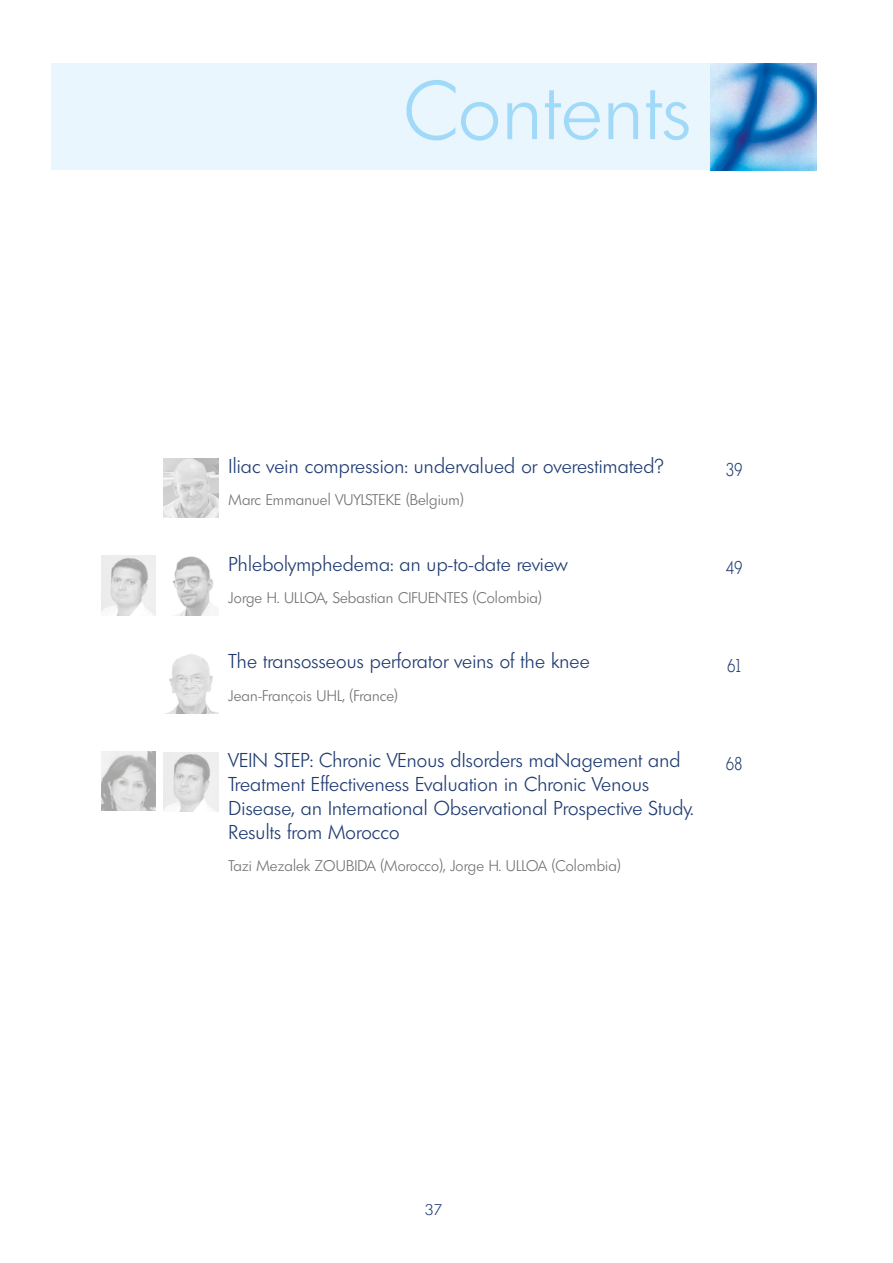
<style>
.page{position:relative;width:893px;height:1263px;background:#fff}
.page>*{position:absolute;margin:0;border:0;box-sizing:border-box;transform-origin:0 0}
.t1{font:300 80.4px "Limerick";letter-spacing:.01em;color:#a1daf8}
.t2{font:300 19.5px/24px "Limerick";letter-spacing:.01em;color:#1f3b71}
.t3{font:300 18px "Limerick";color:#1f3b71;scale:.8 1}
.t4{font:300 15px "Limerick";letter-spacing:.01em;color:#706f6f}
.t5{font:300 15px "Limerick";color:#1f3b71}
</style>
<div class="page">
<div style="left:51px;top:64px;width:712px;height:106px;background:#eaf6fe"></div>
<img style="left:710px;top:64px;width:106px;height:106px">
<img style="left:164px;top:458px;width:54px;height:60px">
<img style="left:172px;top:556px;width:45px;height:60px">
<img style="left:168px;top:654px;width:50px;height:59px">
<img style="left:164px;top:752px;width:54px;height:60px">
<img style="left:101px;top:556px;width:55px;height:59px">
<img style="left:101px;top:751px;width:55px;height:60px">
<h1 class="t1" style="left:404px;top:64px;width:289px">Contents</h1>
<p class="t2" style="left:229px;top:454px;width:436px">Iliac vein compression: undervalued or overestimated?</p>
<p class="t4" style="left:229px;top:491px;width:237px">Marc Emmanuel VUYLSTEKE (Belgium)</p>
<p class="t2" style="left:229px;top:552px;width:341px">Phlebolymphedema: an up-to-date review</p>
<p class="t4" style="left:229px;top:589px;width:315px">Jorge H. ULLOA, Sebastian CIFUENTES (Colombia)</p>
<p class="t2" style="left:229px;top:650px;width:363px">The transosseous perforator veins of the knee</p>
<p class="t4" style="left:229px;top:687px;width:171px">Jean-François UHL, (France)</p>
<p class="t2" style="left:229px;top:748px;width:466px">VEIN STEP: Chronic VEnous dIsorders maNagement and Treatment Effectiveness Evaluation in Chronic Venous Disease, an International Observational Prospective Study.<br>Results from Morocco</p>
<p class="t4" style="left:229px;top:857px;width:394px">Tazi Mezalek ZOUBIDA (Morocco), Jorge H. ULLOA (Colombia)</p>
<p class="t3" style="left:726px;top:459px;width:23px">39</p>
<p class="t3" style="left:726px;top:557px;width:23px">49</p>
<p class="t3" style="left:727px;top:655px;width:21px">61</p>
<p class="t3" style="left:726px;top:753px;width:23px">68</p>
<p class="t5" style="left:425px;top:1200px;width:19px">37</p>
</div>
